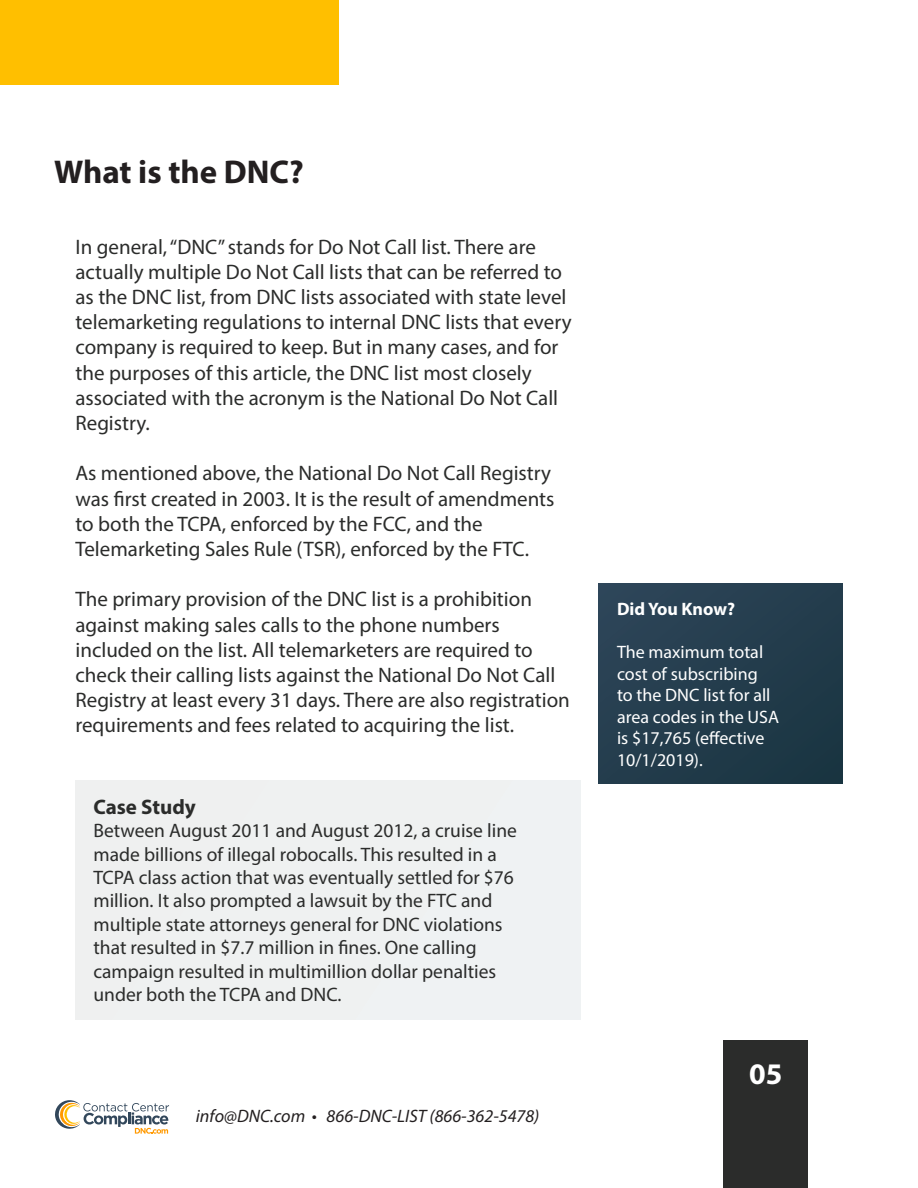
<style>
.page{position:relative;width:918px;height:1188px;background:#fff}
.page>*{position:absolute;margin:0;border:0;box-sizing:border-box;transform-origin:0 0}
.t1{font:700 33px "Myriad Pro";color:#231f20}
.t2{font:700 30px "Myriad Pro";color:#fff}
.t3{font:21px/25.2px "Myriad Pro";color:#2b2c2b}
.t4{font:700 21px "Myriad Pro";color:#2b2c2b}
.t5{font:19.5px/23.4px "Myriad Pro";color:#2b2c2b}
.t6{font:18px/21.6px "Myriad Pro";color:#fff}
.t7{font:italic 18px "Myriad Pro";color:#231f20}
.t8{font:700 18px "Myriad Pro";color:#fff}
</style>
<div class="page">
<div style="left:0;top:0;width:338px;height:85px;background:#ffbf00"></div>
<div style="left:724px;top:1041px;width:84px;height:147px;background:#2b2c2b"></div>
<svg style="left:55px;top:1100px;width:114px;height:34px"></svg>
<div style="left:599px;top:583px;width:244px;height:201px;background:#243d4d"></div>
<div style="left:75px;top:780px;width:506px;height:239px;background:#eff1f1"></div>
<p class="t1" style="left:54px;top:151px;width:251px">What is the DNC?</p>
<p class="t3" style="left:75px;top:234px;width:498px">In general, “DNC” stands for Do Not Call list. There are actually multiple Do Not Call lists that can be referred to as the DNC list, from DNC lists associated with state level telemarketing regulations to internal DNC lists that every company is required to keep. But in many cases, and for the purposes of this article, the DNC list most closely associated with the acronym is the National Do Not Call Registry.</p>
<p class="t3" style="left:75px;top:460px;width:481px">As mentioned above, the National Do Not Call Registry was first created in 2003. It is the result of amendments to both the TCPA, enforced by the FCC, and the Telemarketing Sales Rule (TSR), enforced by the FTC.</p>
<p class="t3" style="left:75px;top:586px;width:496px">The primary provision of the DNC list is a prohibition against making sales calls to the phone numbers included on the list. All telemarketers are required to check their calling lists against the National Do Not Call Registry at least every 31 days. There are also registration requirements and fees related to acquiring the list.</p>
<p class="t8" style="left:617px;top:597px;width:120px">Did You Know?</p>
<p class="t6" style="left:617px;top:641px;width:164px">The maximum total cost of subscribing<br>to the DNC list for all area codes in the USA is $17,765 (effective<br>10/1/2019).</p>
<p class="t4" style="left:93px;top:793px;width:104px">Case Study</p>
<p class="t5" style="left:93px;top:819px;width:425px">Between August 2011 and August 2012, a cruise line made billions of illegal robocalls. This resulted in a TCPA class action that was eventually settled for $76 million. It also prompted a lawsuit by the FTC and multiple state attorneys general for DNC violations that resulted in $7.7 million in fines. One calling campaign resulted in multimillion dollar penalties under both the TCPA and DNC.</p>
<p class="t7" style="left:196px;top:1105px;width:345px">info@DNC.com • 866-DNC-LIST (866-362-5478)</p>
<h2 class="t2" style="left:749px;top:1055px;width:35px">05</h2>
</div>
